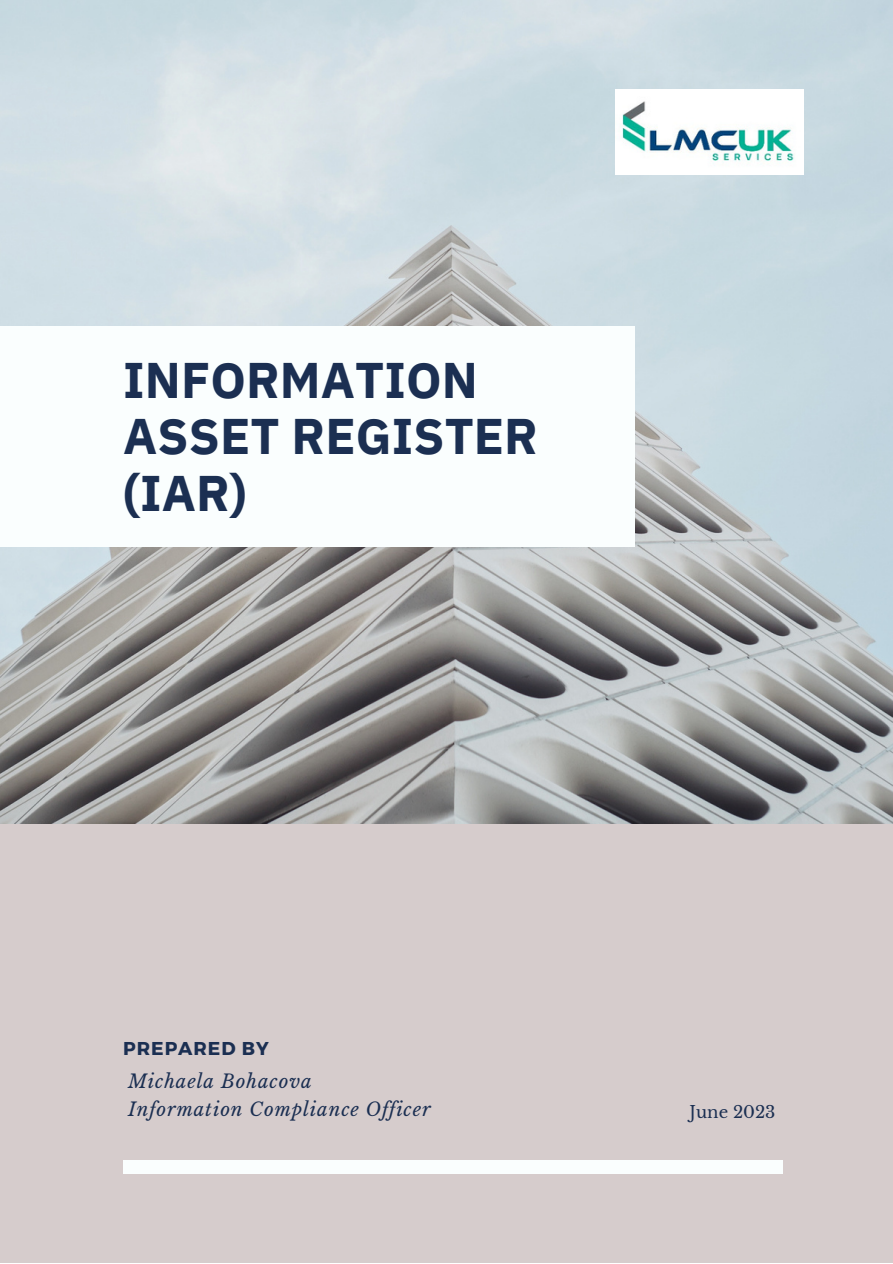
<style>
.page{position:relative;width:893px;height:1264px;background:#fff}
.page>*{position:absolute;margin:0;border:0;box-sizing:border-box;transform-origin:0 0}
.t1{font:700 49.95px/56.6px "IBM Plex Sans";color:#1b2f52}
.t2{font:italic 18.6px "Libre Baskerville";letter-spacing:.05em;color:#1b2f52}
.t3{font:700 18.6px "Montserrat";letter-spacing:.05em;color:#1b2f52}
.t4{font:16.65px "Libre Baskerville";color:#1b2f52}
</style>
<div class="page">
<div style="left:0;top:0;width:892px;height:1262px;background:#d6cccc"></div>
<img style="left:0;top:0;width:892px;height:823px">
<div style="left:0;top:326px;width:634px;height:220px;background:#fafefe"></div>
<div style="left:123px;top:1160px;width:659px;height:13px;background:#fafefe"></div>
<img style="left:615px;top:89px;width:188px;height:86px">
<p class="t1" style="left:123px;top:350px;width:416px">INFORMATION<br>ASSET REGISTER (IAR)</p>
<p class="t3" style="left:123px;top:1035px;width:147px">PREPARED BY</p>
<p class="t2" style="left:128px;top:1069px;width:185px">Michaela Bohacova</p>
<p class="t2" style="left:128px;top:1097px;width:304px">Information Compliance Officer</p>
<p class="t4" style="left:689px;top:1101px;width:87px">June 2023</p>
</div>
